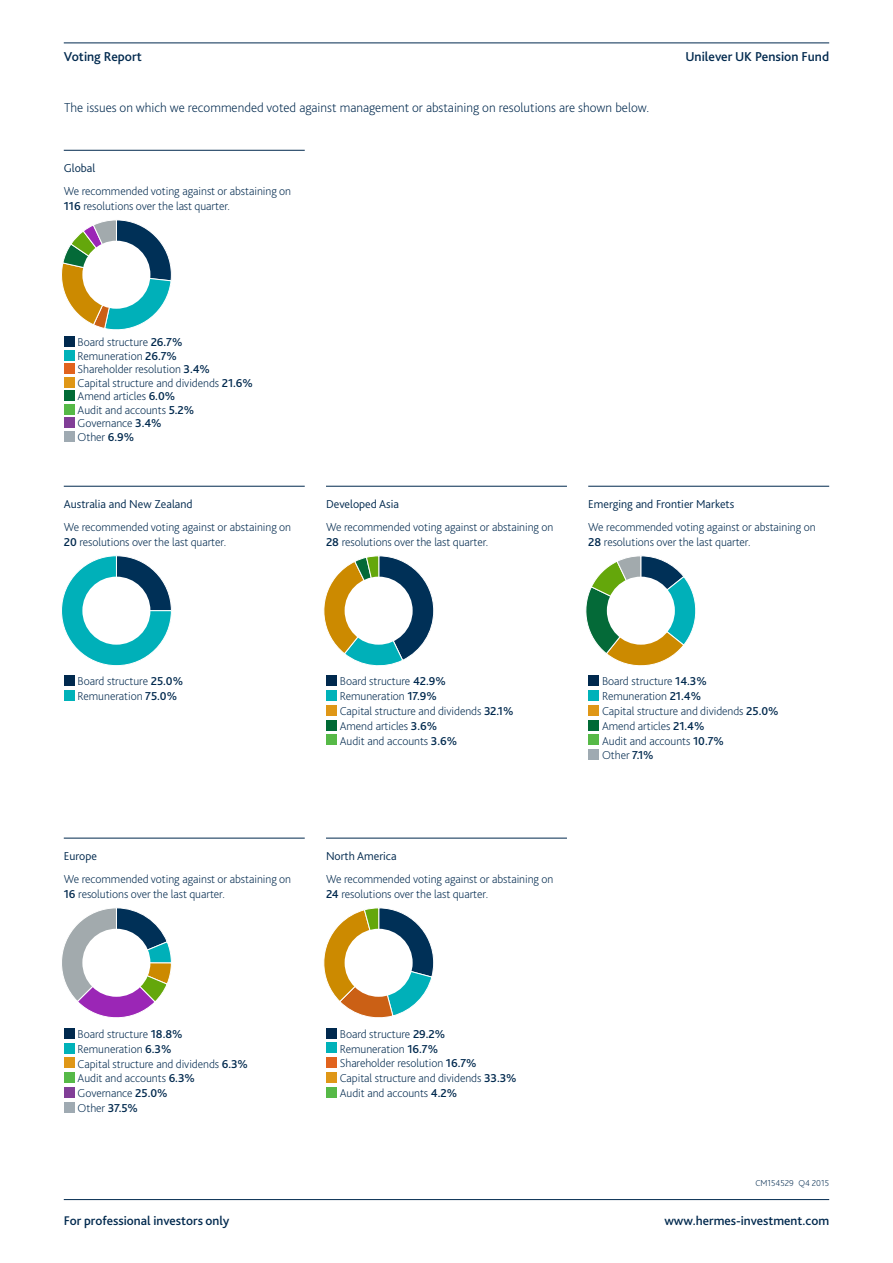
<style>
.page{position:relative;width:893px;height:1263px;background:#fff}
.page>*{position:absolute;margin:0;border:0;box-sizing:border-box;transform-origin:0 0}
.t1{font:200 13.5px "Bliss 2";color:#00294e}
.t2{font:500 13.5px "Bliss 2";color:#00294e}
.t3{font:500 13.2px "Bliss 2";color:#00294e}
.t4{font:200 12px/14.9px "Bliss 2";letter-spacing:-.005em;color:#00294e}
.t5{font:300 12px "Bliss 2";color:#00294e}
.t6{font:200 9px "Bliss 2";color:#00294e}
.s1{font-weight:500}
</style>
<div class="page">
<hr style="left:64px;top:1199px;width:765px;height:1px;background:#00294e">
<hr style="left:64px;top:43px;width:765px;height:1px;background:#00294e">
<hr style="left:64px;top:150px;width:241px;height:1px;background:#00294e">
<div style="left:64px;top:336px;width:10px;height:11px;background:#00294e"></div>
<div style="left:64px;top:350px;width:10px;height:10px;background:#00b2b9"></div>
<div style="left:64px;top:363px;width:10px;height:11px;background:#e1631e"></div>
<div style="left:64px;top:377px;width:10px;height:10px;background:#df9717"></div>
<div style="left:64px;top:390px;width:10px;height:11px;background:#006a35"></div>
<div style="left:64px;top:404px;width:10px;height:10px;background:#56b947"></div>
<div style="left:64px;top:418px;width:10px;height:10px;background:#813e97"></div>
<div style="left:64px;top:431px;width:10px;height:11px;background:#9faab2"></div>
<hr style="left:64px;top:486px;width:241px;height:1px;background:#00294e">
<hr style="left:64px;top:838px;width:241px;height:1px;background:#00294e">
<hr style="left:326px;top:486px;width:241px;height:1px;background:#00294e">
<hr style="left:326px;top:838px;width:241px;height:1px;background:#00294e">
<hr style="left:588px;top:486px;width:241px;height:1px;background:#00294e">
<div style="left:64px;top:675px;width:10px;height:11px;background:#00294e"></div>
<div style="left:64px;top:690px;width:10px;height:10px;background:#00b2b9"></div>
<div style="left:326px;top:675px;width:10px;height:11px;background:#00294e"></div>
<div style="left:326px;top:690px;width:10px;height:10px;background:#00b2b9"></div>
<div style="left:326px;top:705px;width:10px;height:10px;background:#df9717"></div>
<div style="left:326px;top:720px;width:10px;height:10px;background:#006a35"></div>
<div style="left:326px;top:735px;width:10px;height:10px;background:#56b947"></div>
<div style="left:588px;top:675px;width:11px;height:11px;background:#00294e"></div>
<div style="left:588px;top:690px;width:11px;height:10px;background:#00b2b9"></div>
<div style="left:588px;top:705px;width:11px;height:10px;background:#df9717"></div>
<div style="left:588px;top:720px;width:11px;height:10px;background:#006a35"></div>
<div style="left:588px;top:735px;width:11px;height:10px;background:#56b947"></div>
<div style="left:588px;top:749px;width:11px;height:11px;background:#9faab2"></div>
<div style="left:64px;top:1028px;width:10px;height:10px;background:#00294e"></div>
<div style="left:64px;top:1043px;width:10px;height:10px;background:#00b2b9"></div>
<div style="left:64px;top:1058px;width:10px;height:10px;background:#df9717"></div>
<div style="left:64px;top:1072px;width:10px;height:11px;background:#56b947"></div>
<div style="left:64px;top:1087px;width:10px;height:11px;background:#813e97"></div>
<div style="left:64px;top:1102px;width:10px;height:11px;background:#9faab2"></div>
<div style="left:326px;top:1028px;width:10px;height:10px;background:#00294e"></div>
<div style="left:326px;top:1043px;width:10px;height:10px;background:#00b2b9"></div>
<div style="left:326px;top:1057px;width:10px;height:11px;background:#e1631e"></div>
<div style="left:326px;top:1072px;width:10px;height:11px;background:#df9717"></div>
<div style="left:326px;top:1087px;width:10px;height:11px;background:#56b947"></div>
<svg style="left:61px;top:220px;width:111px;height:110px"></svg>
<svg style="left:61px;top:555px;width:111px;height:111px"></svg>
<svg style="left:62px;top:908px;width:110px;height:110px"></svg>
<svg style="left:323px;top:555px;width:111px;height:111px"></svg>
<svg style="left:323px;top:908px;width:111px;height:110px"></svg>
<svg style="left:585px;top:555px;width:111px;height:111px"></svg>
<div style="left:82px;top:241px;width:68px;height:68px;background:#fff;border-radius:50%"></div>
<div style="left:82px;top:577px;width:68px;height:68px;background:#fff;border-radius:50%"></div>
<div style="left:82px;top:929px;width:68px;height:68px;background:#fff;border-radius:50%"></div>
<div style="left:345px;top:577px;width:68px;height:68px;background:#fff;border-radius:50%"></div>
<div style="left:345px;top:929px;width:68px;height:68px;background:#fff;border-radius:50%"></div>
<div style="left:607px;top:577px;width:68px;height:68px;background:#fff;border-radius:50%"></div>
<p class="t2" style="left:64px;top:48px;width:80px">Voting Report</p>
<p class="t2" style="left:685px;top:48px;width:145px">Unilever UK Pension Fund</p>
<p class="t1" style="left:64px;top:99px;width:587px">The issues on which we recommended voted against management or abstaining on resolutions are shown below.</p>
<p class="t5" style="left:64px;top:160px;width:33px">Global</p>
<p class="t4" style="left:64px;top:184px;width:229px">We recommended voting against or abstaining on<br><span class="s1">116</span> resolutions over the last quarter.</p>
<p class="t4" style="left:78px;top:335px;width:177px;line-height:13.5px">Board structure <span class="s1">26.7%<br></span>Remuneration <span class="s1">26.7%<br></span>Shareholder resolution <span class="s1">3.4%<br></span>Capital structure and dividends <span class="s1">21.6%<br></span>Amend articles <span class="s1">6.0%<br></span>Audit and accounts <span class="s1">5.2%<br></span>Governance <span class="s1">3.4%<br></span>Other <span class="s1">6.9%</span></p>
<p class="t5" style="left:64px;top:496px;width:130px">Australia and New Zealand</p>
<p class="t4" style="left:64px;top:520px;width:229px">We recommended voting against or abstaining on<br><span class="s1">20</span> resolutions over the last quarter.</p>
<p class="t5" style="left:326px;top:496px;width:74px">Developed Asia</p>
<p class="t4" style="left:326px;top:520px;width:229px">We recommended voting against or abstaining on<br><span class="s1">28</span> resolutions over the last quarter.</p>
<p class="t5" style="left:588px;top:496px;width:148px">Emerging and Frontier Markets</p>
<p class="t4" style="left:588px;top:520px;width:229px">We recommended voting against or abstaining on<br><span class="s1">28</span> resolutions over the last quarter.</p>
<p class="t4" style="left:78px;top:673px;width:107px">Board structure <span class="s1">25.0%<br></span>Remuneration <span class="s1">75.0%</span></p>
<p class="t4" style="left:340px;top:673px;width:175px">Board structure <span class="s1">42.9%<br></span>Remuneration <span class="s1">17.9%<br></span>Capital structure and dividends <span class="s1">32.1%<br></span>Amend articles <span class="s1">3.6%<br></span>Audit and accounts <span class="s1">3.6%</span></p>
<p class="t4" style="left:602px;top:673px;width:178px">Board structure <span class="s1">14.3%<br></span>Remuneration <span class="s1">21.4%<br></span>Capital structure and dividends <span class="s1">25.0%<br></span>Amend articles <span class="s1">21.4%<br></span>Audit and accounts <span class="s1">10.7%<br></span>Other <span class="s1">7.1%</span></p>
<p class="t5" style="left:64px;top:848px;width:35px">Europe</p>
<p class="t4" style="left:64px;top:872px;width:229px">We recommended voting against or abstaining on<br><span class="s1">16</span> resolutions over the last quarter.</p>
<p class="t5" style="left:326px;top:848px;width:72px">North America</p>
<p class="t4" style="left:326px;top:872px;width:229px">We recommended voting against or abstaining on<br><span class="s1">24</span> resolutions over the last quarter.</p>
<p class="t4" style="left:78px;top:1026px;width:172px">Board structure <span class="s1">18.8%<br></span>Remuneration <span class="s1">6.3%<br></span>Capital structure and dividends <span class="s1">6.3%<br></span>Audit and accounts <span class="s1">6.3%<br></span>Governance <span class="s1">25.0%<br></span>Other <span class="s1">37.5%</span></p>
<p class="t4" style="left:340px;top:1026px;width:178px">Board structure <span class="s1">29.2%<br></span>Remuneration <span class="s1">16.7%<br></span>Shareholder resolution <span class="s1">16.7%<br></span>Capital structure and dividends <span class="s1">33.3%<br></span>Audit and accounts <span class="s1">4.2%</span></p>
<p class="t6" style="left:755px;top:1178px;width:75px">CM154529 Q4 2015</p>
<p class="t3" style="left:64px;top:1212px;width:167px">For professional investors only</p>
<p class="t3" style="left:664px;top:1212px;width:166px">www.hermes-investment.com</p>
</div>
